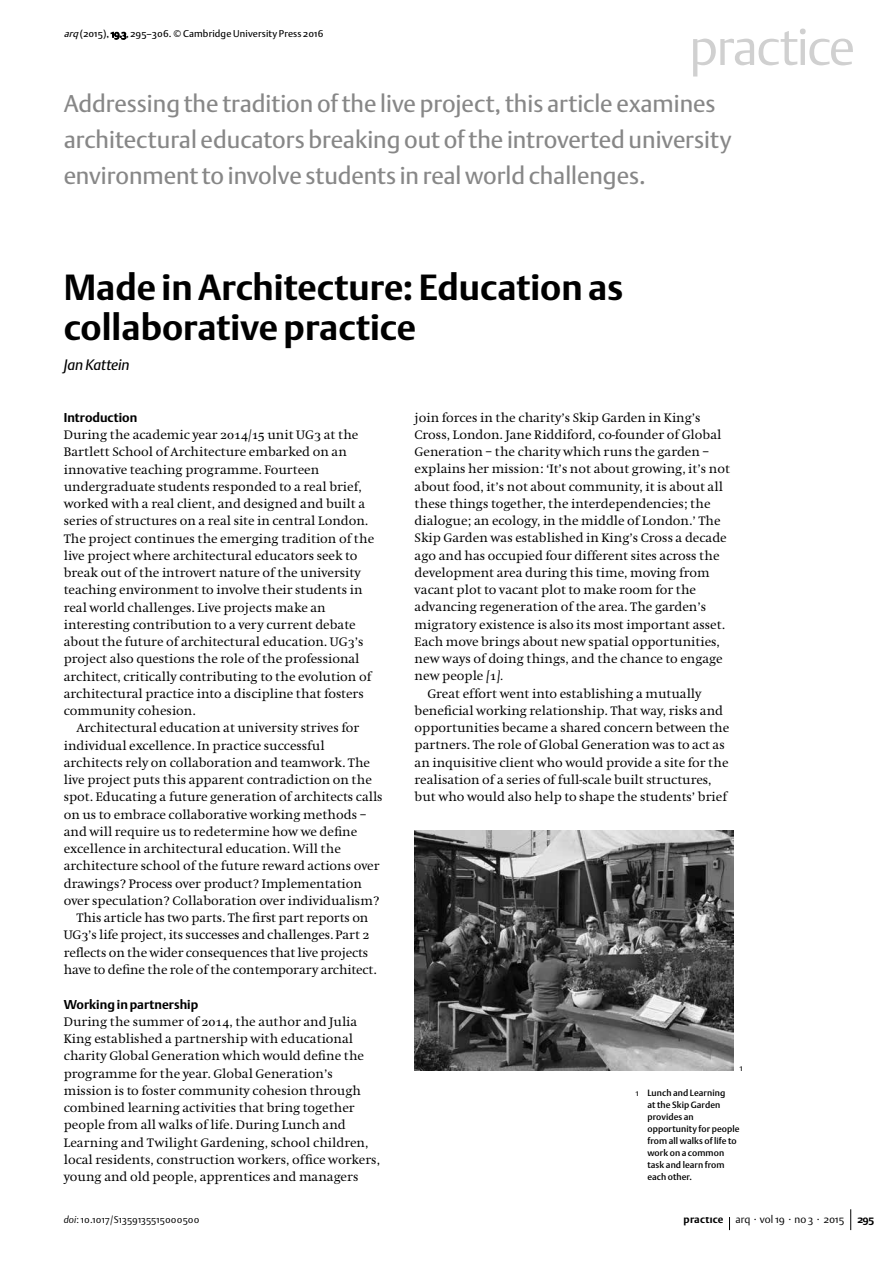
<style>
.page{position:relative;width:893px;height:1263px;background:#fff}
.page>*{position:absolute;margin:0;border:0;box-sizing:border-box;transform-origin:0 0}
.t1{font:51px "DTL Argo ST Light";letter-spacing:-.03em;color:#d0d0d0}
.t2{font:700 36px/40.5px "DTL Argo ST";color:#000}
.t3{font:24px/36px "DTL Argo ST";color:#878787}
.t4{font:italic 15px "DTL Argo ST";letter-spacing:-.005em;color:#000}
.t5{font:12.75px/17.2px "Hollander";color:#000}
.t6{font:700 12.75px "DTL Argo ST";color:#000}
.t7{font:10.5px "DTL Argo ST Light";letter-spacing:.005em;color:#000}
.t8{font:700 10.5px "DTL Argo ST";color:#000}
.t9{font:9.75px "DTL Argo ST";letter-spacing:.015em;color:#000}
.t10{font:9.75px "DTL Argo ST Light";letter-spacing:.015em;color:#000}
.t11{font:9px/12px "DTL Argo ST Medium";letter-spacing:.01em;color:#000}
.t12{font:9px "DTL Argo ST Light";color:#000}
.s1{font-style:italic}
.s2{font-family:"Hollander SC"}
.s3{font-family:"DTL Argo T Light";font-style:italic}
.s4{font-family:"DTL Argo ST Light"}
.s5{font-family:"DTL Argo ST";font-weight:700}
</style>
<div class="page">
<svg style="left:729px;top:1217px;width:1px;height:13px"></svg>
<svg style="left:850px;top:1209px;width:1px;height:21px"></svg>
<img style="left:415px;top:830px;width:318px;height:241px">
<h1 class="t1" style="left:689px;top:16px;width:167px">practice</h1>
<h3 class="t3" style="left:64px;top:85px;width:669px">Addressing the tradition of the live project, this article examines architectural educators breaking out of the introverted university environment to involve students in real world challenges.</h3>
<p class="t9" style="left:64px;top:28px;width:261px"><span class="s1">arq</span> (2015), 19.3, 295–306. © Cambridge University Press 2016</p>
<h2 class="t2" style="left:64px;top:266px;width:561px">Made in Architecture: Education as collaborative practice</h2>
<p class="t4" style="left:64px;top:356px;width:67px">Jan Kattein</p>
<p class="t6" style="left:64px;top:410px;width:75px">Introduction</p>
<p class="t5" style="left:64px;top:426px;width:312px">During the academic year <span class="s2">2014</span>/<span class="s2">15</span> unit UG<span class="s2">3</span> at the Bartlett School of Architecture embarked on an innovative teaching programme. Fourteen undergraduate students responded to a real brief, worked with a real client, and designed and built a series of structures on a real site in central London.<br>The project continues the emerging tradition of the live project where architectural educators seek to break out of the introvert nature of the university teaching environment to involve their students in real world challenges. Live projects make an interesting contribution to a very current debate about the future of architectural education. UG<span class="s2">3</span>’s project also questions the role of the professional architect, critically contributing to the evolution of architectural practice into a discipline that fosters community cohesion.</p>
<p class="t5" style="left:77px;top:720px;width:284px">Architectural education at university strives for</p>
<p class="t5" style="left:64px;top:737px;width:262px">individual excellence. In practice successful</p>
<p class="t5" style="left:64px;top:754px;width:308px">architects rely on collaboration and teamwork. The</p>
<p class="t5" style="left:64px;top:771px;width:310px">live project puts this apparent contradiction on the</p>
<p class="t5" style="left:64px;top:789px;width:320px">spot. Educating a future generation of architects calls</p>
<p class="t5" style="left:64px;top:806px;width:304px">on us to embrace collaborative working methods –</p>
<p class="t5" style="left:64px;top:823px;width:295px">and will require us to redetermine how we define</p>
<p class="t5" style="left:64px;top:840px;width:279px">excellence in architectural education. Will the</p>
<p class="t5" style="left:64px;top:858px;width:317px">architecture school of the future reward actions over</p>
<p class="t5" style="left:64px;top:875px;width:300px">drawings? Process over product? Implementation</p>
<p class="t5" style="left:64px;top:892px;width:317px">over speculation? Collaboration over individualism?</p>
<p class="t5" style="left:77px;top:909px;width:293px">This article has two parts. The first part reports on</p>
<p class="t5" style="left:64px;top:927px;width:307px">UG<span class="s2">3</span>’s life project, its successes and challenges. Part <span class="s2">2</span></p>
<p class="t5" style="left:64px;top:944px;width:306px">reflects on the wider consequences that live projects</p>
<p class="t5" style="left:64px;top:961px;width:314px">have to define the role of the contemporary architect.</p>
<p class="t6" style="left:64px;top:996px;width:136px">Working in partnership</p>
<p class="t5" style="left:64px;top:1013px;width:318px">During the summer of <span class="s2">2014</span>, the author and Julia King established a partnership with educational charity Global Generation which would define the programme for the year. Global Generation’s mission is to foster community cohesion through combined learning activities that bring together people from all walks of life. During Lunch and Learning and Twilight Gardening, school children, local residents, construction workers, office workers, young and old people, apprentices and managers</p>
<p class="t10" style="left:64px;top:1214px;width:137px"><span class="s3">doi</span>: 10.1017/S1359135515000500</p>
<p class="t5" style="left:415px;top:409px;width:288px">join forces in the charity’s Skip Garden in King’s</p>
<p class="t5" style="left:415px;top:426px;width:308px">Cross, London. Jane Riddiford, co-founder of Global</p>
<p class="t5" style="left:415px;top:443px;width:296px">Generation – the charity which runs the garden –</p>
<p class="t5" style="left:415px;top:461px;width:317px">explains her mission: ‘It’s not about growing, it’s not</p>
<p class="t5" style="left:415px;top:478px;width:310px">about food, it’s not about community, it is about all</p>
<p class="t5" style="left:415px;top:495px;width:297px">these things together, the interdependencies; the</p>
<p class="t5" style="left:415px;top:512px;width:307px">dialogue; an ecology, in the middle of London.’ The</p>
<p class="t5" style="left:415px;top:530px;width:314px">Skip Garden was established in King’s Cross a decade</p>
<p class="t5" style="left:415px;top:547px;width:306px">ago and has occupied four different sites across the</p>
<p class="t5" style="left:415px;top:564px;width:296px">development area during this time, moving from</p>
<p class="t5" style="left:415px;top:581px;width:283px">vacant plot to vacant plot to make room for the</p>
<p class="t5" style="left:415px;top:599px;width:293px">advancing regeneration of the area. The garden’s</p>
<p class="t5" style="left:415px;top:616px;width:312px">migratory existence is also its most important asset.</p>
<p class="t5" style="left:415px;top:633px;width:307px">Each move brings about new spatial opportunities,</p>
<p class="t5" style="left:415px;top:650px;width:310px">new ways of doing things, and the chance to engage</p>
<p class="t5" style="left:415px;top:668px;width:91px">new people <span class="s1">[</span><span class="s2">1</span><span class="s1">].</span></p>
<p class="t5" style="left:427px;top:685px;width:276px">Great effort went into establishing a mutually</p>
<p class="t5" style="left:415px;top:702px;width:310px">beneficial working relationship. That way, risks and</p>
<p class="t5" style="left:415px;top:719px;width:316px">opportunities became a shared concern between the</p>
<p class="t5" style="left:415px;top:737px;width:312px">partners. The role of Global Generation was to act as</p>
<p class="t5" style="left:415px;top:754px;width:315px">an inquisitive client who would provide a site for the</p>
<p class="t5" style="left:415px;top:771px;width:299px">realisation of a series of full-scale built structures,</p>
<p class="t5" style="left:415px;top:788px;width:314px">but who would also help to shape the students’ brief</p>
<p class="t12" style="left:740px;top:1062px;width:5px">1</p>
<p class="t11" style="left:647px;top:1087px;width:94px;text-indent:-12px"><span class="s4">1</span> Lunch and Learning<br>at the Skip Garden provides an opportunity for people from all walks of life to work on a common task and learn from each other.</p>
<p class="t7" style="left:683px;top:1212px;width:162px"><span class="s5">practice</span> arq . vol 19 . no 3 . 2015</p>
<p class="t8" style="left:857px;top:1212px;width:18px">295</p>
</div>
